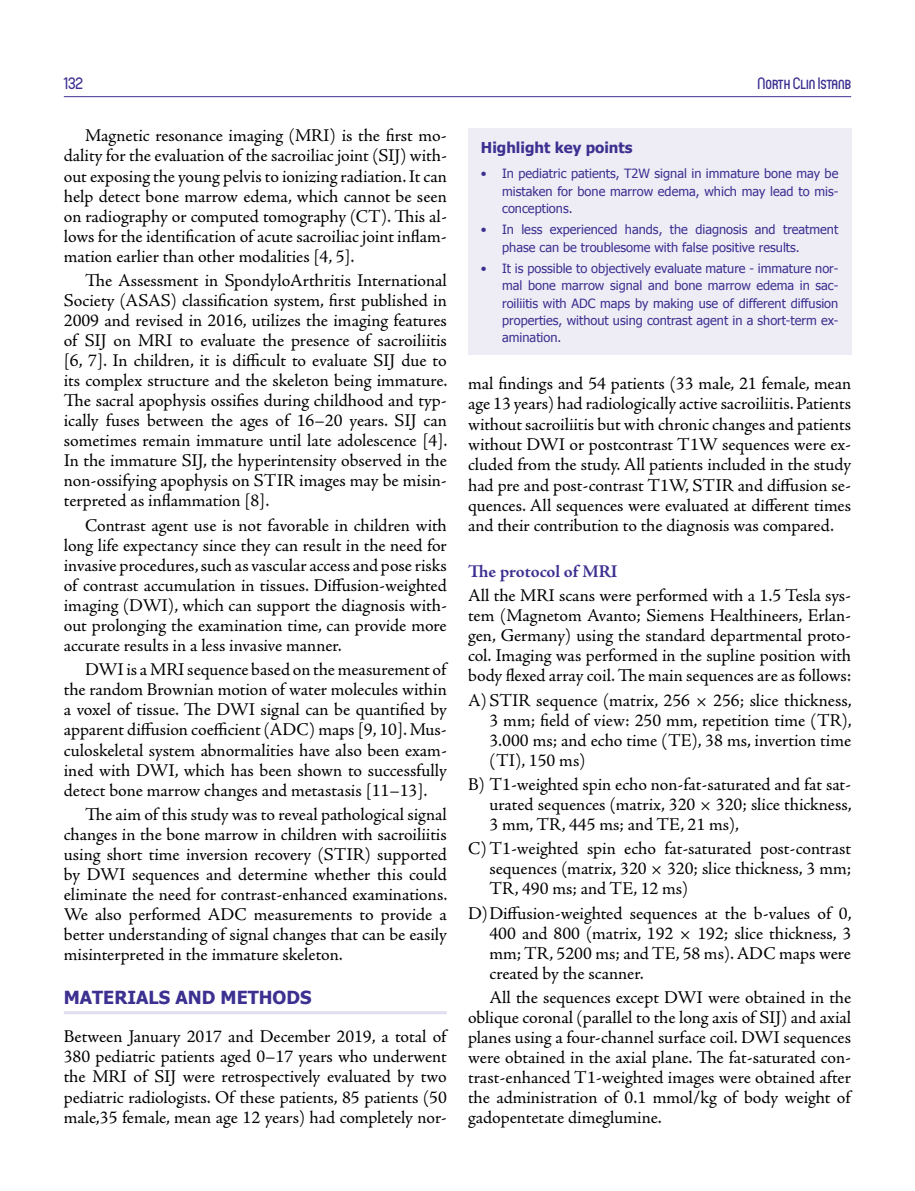
<style>
.page{position:relative;width:915px;height:1191px;background:#fff}
.page>*{position:absolute;margin:0;border:0;box-sizing:border-box;transform-origin:0 0}
.t1{font:18px/20px "Adobe Jenson Pro";letter-spacing:-.005em;color:#000;text-align:justify}
.t2{font:700 18px "Tahoma";color:#3c3091}
.t3{font:700 18px "Adobe Jenson Pro";letter-spacing:-.005em;color:#3c3091}
.t4{font:500 16.5px "Circula";color:#3c3091}
.t5{font:700 15px "Tahoma";color:#3c3091}
.t6{font:12.75px/17.2px "Tahoma";color:#3c3091;text-align:justify}
</style>
<div class="page">
<hr style="left:64px;top:96px;width:786px;height:1px;background:#3c3091">
<hr style="left:64px;top:1011px;width:382px;height:3px;background:#e1dfef">
<div style="left:468px;top:128px;width:382px;height:227px;background:#eeedf5"></div>
<p class="t4" style="left:64px;top:73px;width:21px">132</p>
<p class="t4" style="left:757px;top:73px;width:95px">North Clin Istanb</p>
<p class="t1" style="left:64px;top:126px;width:384px;text-indent:21px">Magnetic resonance imaging (MRI) is the first mo&shy;dality for the evaluation of the sacroiliac joint (SIJ) with&shy;out exposing the young pelvis to ionizing radiation. It can help detect bone marrow edema, which cannot be seen on radiography or computed tomography (CT). This al&shy;lows for the identification of acute sacroiliac joint inflam&shy;mation earlier than other modalities [4, 5].</p>
<p class="t1" style="left:64px;top:271px;width:385px;text-indent:21px">The Assessment in SpondyloArthritis International Society (ASAS) classification system, first published in 2009 and revised in 2016, utilizes the imaging features of SIJ on MRI to evaluate the presence of sacroiliitis [6, 7]. In children, it is difficult to evaluate SIJ due to its complex structure and the skeleton being immature.<br>The sacral apophysis ossifies during childhood and typ&shy;ically fuses between the ages of 16–20 years. SIJ can sometimes remain immature until late adolescence [4].<br>In the immature SIJ, the hyperintensity observed in the non-ossifying apophysis on STIR images may be misin&shy;terpreted as inflammation [8].</p>
<p class="t1" style="left:64px;top:515px;width:384px;text-indent:21px">Contrast agent use is not favorable in children with long life expectancy since they can result in the need for invasive procedures, such as vascular access and pose risks of contrast accumulation in tissues. Diffusion-weighted imaging (DWI), which can support the diagnosis with&shy;out prolonging the examination time, can provide more accurate results in a less invasive manner.</p>
<p class="t1" style="left:64px;top:659px;width:384px;text-indent:21px">DWI is a MRI sequence based on the measurement of the random Brownian motion of water molecules within a voxel of tissue. The DWI signal can be quantified by apparent diffusion coefficient (ADC) maps [9, 10]. Mus&shy;culoskeletal system abnormalities have also been exam&shy;ined with DWI, which has been shown to successfully detect bone marrow changes and metastasis [11–13].</p>
<p class="t1" style="left:64px;top:804px;width:385px;text-indent:21px">The aim of this study was to reveal pathological signal changes in the bone marrow in children with sacroiliitis using short time inversion recovery (STIR) supported by DWI sequences and determine whether this could eliminate the need for contrast-enhanced examinations.<br>We also performed ADC measurements to provide a better understanding of signal changes that can be easily misinterpreted in the immature skeleton.</p>
<p class="t2" style="left:64px;top:985px;width:249px">MATERIALS AND METHODS</p>
<p class="t1" style="left:64px;top:1026px;width:384px">Between January 2017 and December 2019, a total of 380 pediatric patients aged 0–17 years who underwent the MRI of SIJ were retrospectively evaluated by two pediatric radiologists. Of these patients, 85 patients (50 male,35 female, mean age 12 years) had completely nor-</p>
<p class="t5" style="left:480px;top:137px;width:153px">Highlight key points</p>
<p class="t6" style="left:502px;top:165px;width:337px;text-indent:-21px">• In pediatric patients, T2W signal in immature bone may be mistaken for bone marrow edema, which may lead to mis&shy;conceptions.</p>
<p class="t6" style="left:502px;top:221px;width:337px;text-indent:-21px">• In less experienced hands, the diagnosis and treatment phase can be troublesome with false positive results.</p>
<p class="t6" style="left:502px;top:259px;width:337px;text-indent:-21px">• It is possible to objectively evaluate mature - immature nor&shy;mal bone marrow signal and bone marrow edema in sac&shy;roiliitis with ADC maps by making use of different diffusion properties, without using contrast agent in a short-term ex&shy;amination.</p>
<p class="t1" style="left:468px;top:374px;width:384px">mal findings and 54 patients (33 male, 21 female, mean age 13 years) had radiologically active sacroiliitis. Patients without sacroiliitis but with chronic changes and patients without DWI or postcontrast T1W sequences were ex&shy;cluded from the study. All patients included in the study had pre and post-contrast T1W, STIR and diffusion se&shy;quences. All sequences were evaluated at different times and their contribution to the diagnosis was compared.</p>
<p class="t3" style="left:468px;top:561px;width:151px">The protocol of MRI</p>
<p class="t1" style="left:468px;top:586px;width:384px">All the MRI scans were performed with a 1.5 Tesla sys&shy;tem (Magnetom Avanto; Siemens Healthineers, Erlan&shy;gen, Germany) using the standard departmental proto&shy;col. Imaging was performed in the supline position with body flexed array coil. The main sequences are as follows:</p>
<p class="t1" style="left:489px;top:690px;width:363px;text-indent:-21px">A)STIR sequence (matrix, 256 × 256; slice thickness, 3 mm; field of view: 250 mm, repetition time (TR), 3.000 ms; and echo time (TE), 38 ms, invertion time (TI), 150 ms)</p>
<p class="t1" style="left:489px;top:774px;width:363px;text-indent:-21px">B) T1-weighted spin echo non-fat-saturated and fat sat&shy;urated sequences (matrix, 320 × 320; slice thickness, 3 mm, TR, 445 ms; and TE, 21 ms),</p>
<p class="t1" style="left:489px;top:839px;width:363px;text-indent:-21px">C) T1-weighted spin echo fat-saturated post-contrast sequences (matrix, 320 × 320; slice thickness, 3 mm; TR, 490 ms; and TE, 12 ms)</p>
<p class="t1" style="left:489px;top:903px;width:363px;text-indent:-21px">D)Diffusion-weighted sequences at the b-values of 0, 400 and 800 (matrix, 192 × 192; slice thickness, 3 mm; TR, 5200 ms; and TE, 58 ms). ADC maps were created by the scanner.</p>
<p class="t1" style="left:468px;top:987px;width:384px;text-indent:21px">All the sequences except DWI were obtained in the oblique coronal (parallel to the long axis of SIJ) and axial planes using a four-channel surface coil. DWI sequences were obtained in the axial plane. The fat-saturated con&shy;trast-enhanced T1-weighted images were obtained after the administration of 0.1 mmol/kg of body weight of gadopentetate dimeglumine.</p>
</div>
